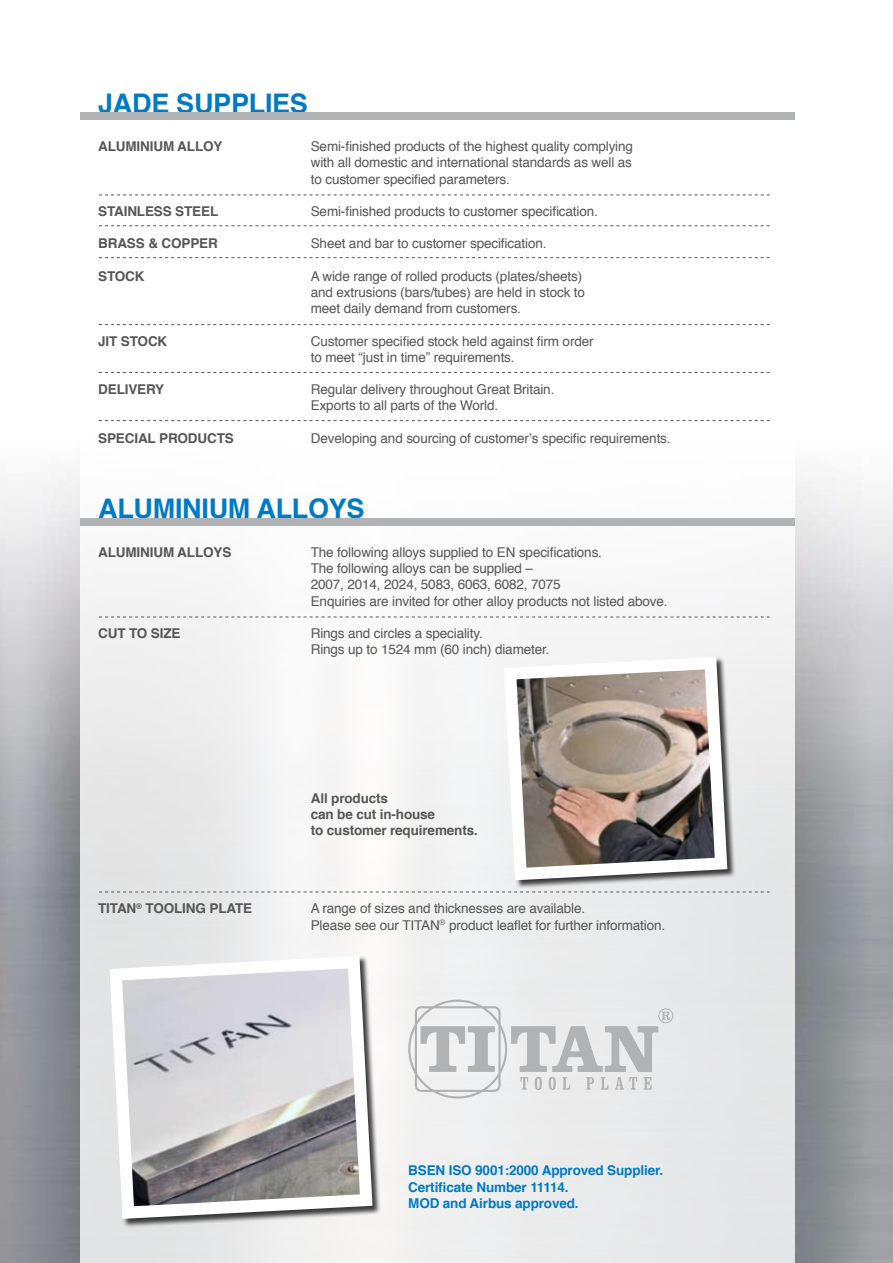
<style>
.page{position:relative;width:893px;height:1263px;background:#fff}
.page>*{position:absolute;margin:0;border:0;box-sizing:border-box;transform-origin:0 0}
.t1{font:700 27px "Helvetica";letter-spacing:-.01em;color:#007ac4}
.t2{font:13.5px/16.2px "Helvetica";letter-spacing:-.01em;color:#575656}
.t3{font:700 13.5px/16.2px "Helvetica";letter-spacing:-.01em;color:#575656}
.t4{font:700 13.5px/16.2px "Helvetica";letter-spacing:-.01em;color:#007ac4}
</style>
<div class="page">
<div style="left:80px;top:0;width:715px;height:1263px;background:linear-gradient(to bottom,#fff,#e6e6e7)"></div>
<div style="left:80px;top:112px;width:715px;height:8px;background:#b1b2b3"></div>
<div style="left:80px;top:518px;width:715px;height:7px;background:#b1b2b3"></div>
<svg style="left:99px;top:195px;width:671px;height:1px"></svg>
<svg style="left:99px;top:225px;width:671px;height:1px"></svg>
<svg style="left:99px;top:257px;width:671px;height:1px"></svg>
<svg style="left:99px;top:324px;width:671px;height:1px"></svg>
<svg style="left:99px;top:372px;width:671px;height:1px"></svg>
<svg style="left:99px;top:420px;width:671px;height:1px"></svg>
<svg style="left:99px;top:617px;width:671px;height:1px"></svg>
<svg style="left:99px;top:891px;width:671px;height:1px"></svg>
<div style="left:504px;top:657px;width:232px;height:232px;background:#000;opacity:.75"></div>
<svg style="left:498px;top:650px;width:236px;height:236px"></svg>
<svg style="left:103px;top:949px;width:276px;height:276px"></svg>
<svg style="left:408px;top:999px;width:265px;height:99px"></svg>
<h1 class="t1" style="left:98px;top:81px;width:211px">JADE SUPPLIES</h1>
<p class="t3" style="left:98px;top:138px;width:126px">ALUMINIUM ALLOY</p>
<p class="t2" style="left:311px;top:139px;width:324px;text-align:justify">Semi-finished products of the highest quality complying with all domestic and international standards as well as to customer specified parameters.</p>
<p class="t3" style="left:98px;top:203px;width:122px">STAINLESS STEEL</p>
<p class="t2" style="left:311px;top:204px;width:289px">Semi-finished products to customer specification.</p>
<p class="t3" style="left:98px;top:236px;width:121px">BRASS &amp; COPPER</p>
<p class="t2" style="left:311px;top:236px;width:237px">Sheet and bar to customer specification.</p>
<p class="t3" style="left:98px;top:268px;width:48px">STOCK</p>
<p class="t2" style="left:311px;top:268px;width:276px">A wide range of rolled products (plates/sheets) and extrusions (bars/tubes) are held in stock to meet daily demand from customers.</p>
<p class="t3" style="left:98px;top:333px;width:71px">JIT STOCK</p>
<p class="t2" style="left:311px;top:333px;width:284px">Customer specified stock held against firm order to meet “just in time” requirements.</p>
<p class="t3" style="left:98px;top:381px;width:68px">DELIVERY</p>
<p class="t2" style="left:311px;top:382px;width:245px">Regular delivery throughout Great Britain.<br>Exports to all parts of the World.</p>
<p class="t3" style="left:98px;top:430px;width:137px">SPECIAL PRODUCTS</p>
<p class="t2" style="left:311px;top:430px;width:361px">Developing and sourcing of customer’s specific requirements.</p>
<h1 class="t1" style="left:98px;top:486px;width:268px">ALUMINIUM ALLOYS</h1>
<p class="t3" style="left:98px;top:544px;width:135px">ALUMINIUM ALLOYS</p>
<p class="t2" style="left:311px;top:544px;width:358px">The following alloys supplied to EN specifications.<br>The following alloys can be supplied –<br>2007, 2014, 2024, 5083, 6063, 6082, 7075<br>Enquiries are invited for other alloy products not listed above.</p>
<p class="t3" style="left:98px;top:625px;width:84px">CUT TO SIZE</p>
<p class="t2" style="left:311px;top:625px;width:240px">Rings and circles a speciality.<br>Rings up to 1524 mm (60 inch) diameter.</p>
<p class="t3" style="left:311px;top:790px;width:169px">All products<br>can be cut in-house<br>to customer requirements.</p>
<p class="t3" style="left:98px;top:901px;width:156px">TITAN<sup>®</sup> TOOLING PLATE</p>
<p class="t2" style="left:311px;top:901px;width:356px">A range of sizes and thicknesses are available.<br>Please see our TITAN<sup>®</sup> product leaflet for further information.</p>
<p class="t4" style="left:408px;top:1162px;width:256px">BSEN ISO 9001:2000 Approved Supplier.<br>Certificate Number 11114.<br>MOD and Airbus approved.</p>
</div>
